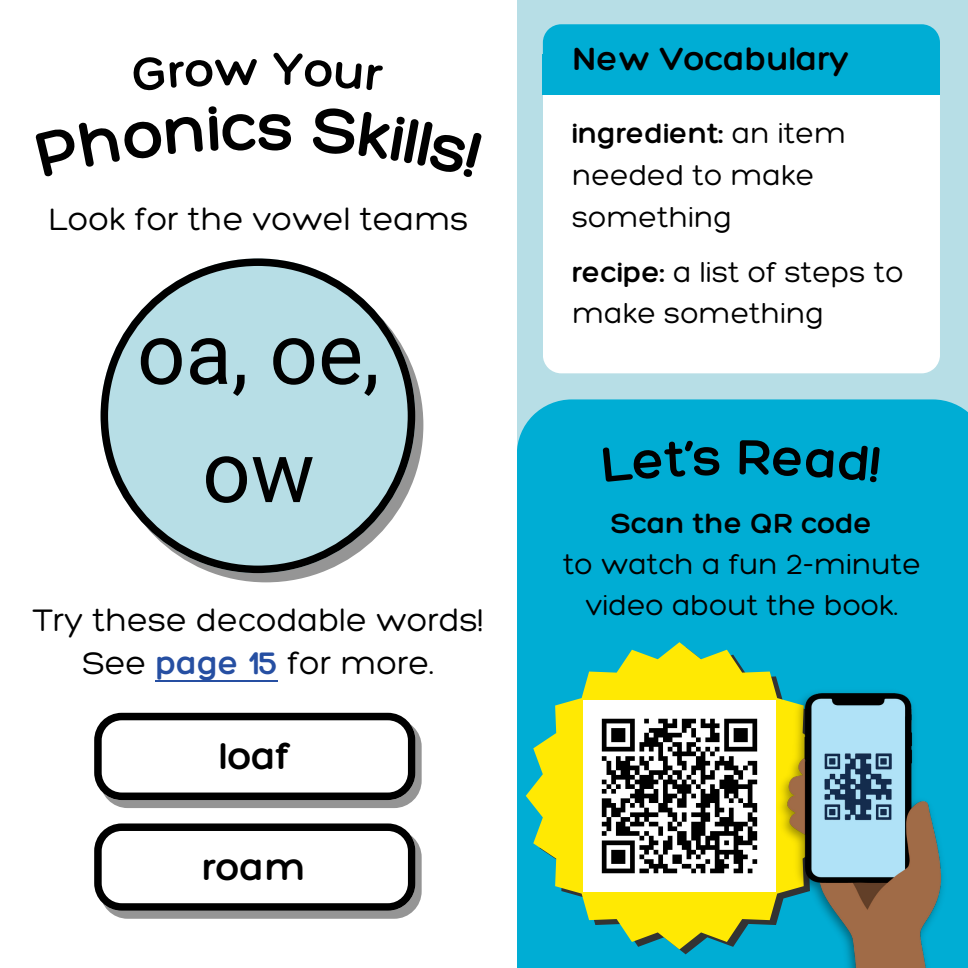
<style>
.page{position:relative;width:968px;height:968px;background:#fff}
.page>*{position:absolute;margin:0;border:0;box-sizing:border-box;transform-origin:0 0}
.t1{font:85px/118.2px "Roboto";color:#000;text-align:center}
.t2{font:300 40px "Hero";color:#000}
.t3{font:300 35px "Hero";color:#000}
.t4{font:300 33.75px/43.2px "Hero";color:#000;text-align:center}
.t5{font:300 30px/41.8px "Hero";color:#000}
.s1{color:#264fa2}
.s2{font-style:inherit}
</style>
<div class="page">
<div style="left:517px;top:0;width:451px;height:968px;background:#b7dee6"></div>
<div style="left:543px;top:95px;width:396px;height:278px;background:#fff"></div>
<div style="left:543px;top:24px;width:396px;height:31px;background:#00add4"></div>
<div style="left:543px;top:55px;width:397px;height:40px;background:#00add4"></div>
<svg style="left:101px;top:258px;width:314px;height:315px"></svg>
<div style="left:517px;top:399px;width:451px;height:569px;background:#00add4"></div>
<div style="left:100px;top:719px;width:321px;height:89px;background:#959595;border-radius:27px"></div>
<svg style="left:94px;top:712px;width:321px;height:88px;background:#cbcbcb"></svg>
<svg style="left:526px;top:642px;width:307px;height:307px;background:#8aca60"></svg>
<img style="left:583px;top:700px;width:190px;height:191px">
<img style="left:773px;top:672px;width:177px;height:296px">
<div style="left:100px;top:829px;width:321px;height:89px;background:#959595;border-radius:27px"></div>
<svg style="left:94px;top:823px;width:321px;height:87px;background:#cdcdcd"></svg>
<hr style="left:156px;top:680px;width:122px;height:2px;background:#264fa2">
<div style="left:602px;top:440px;width:117px;height:42px;background:#00add4"></div>
<div style="left:739px;top:440px;width:141px;height:42px;background:#00add4"></div>
<p class="t4" style="left:48px;top:197px;width:421px">Look for the vowel teams</p>
<p class="t1" style="left:137px;top:296px;width:244px">oa, oe, ow</p>
<p class="t4" style="left:33px;top:597px;width:452px">Try these decodable words!<br>See <span class="s1">page 15</span> for more.</p>
<p class="t2" style="left:219px;top:731px;width:72px">loaf</p>
<p class="t2" style="left:202px;top:842px;width:106px">roam</p>
<h2 class="t3" style="left:573px;top:37px;width:278px">New Vocabulary</h2>
<p class="t5" style="left:572px;top:112px;width:275px"><span class="s2">ingredient:</span> an item needed to make something</p>
<p class="t5" style="left:572px;top:250px;width:333px"><span class="s2">recipe:</span> a list of steps to make something</p>
<p class="t5" style="left:563px;top:501px;width:359px;text-align:center"><span class="s2">Scan the QR code<br></span>to watch a fun 2-minute video about the book.</p>
</div>
